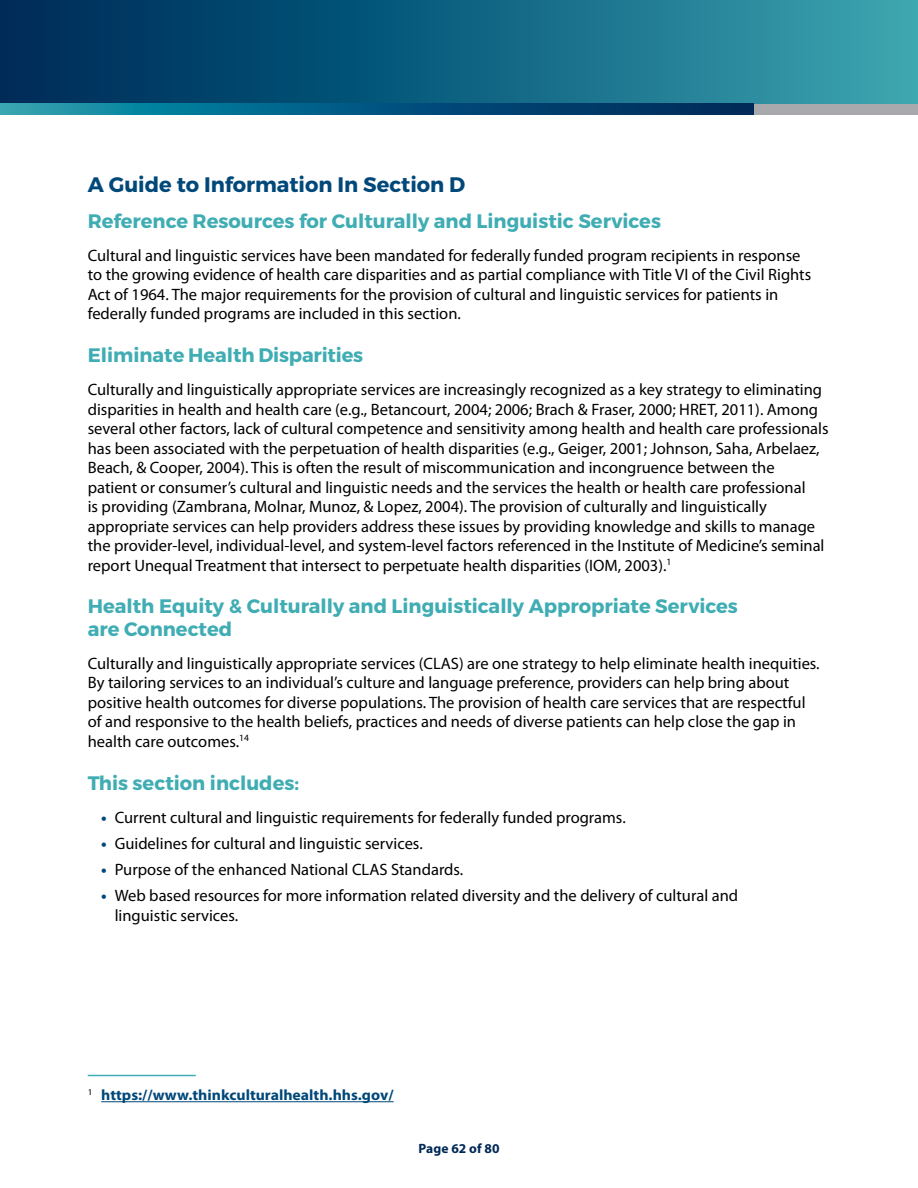
<style>
.page{position:relative;width:918px;height:1188px;background:#fff}
.page>*{position:absolute;margin:0;border:0;box-sizing:border-box;transform-origin:0 0}
.t1{font:700 21px "Montserrat";color:#004879}
.t2{font:700 19.5px/22.5px "Montserrat";color:#3fadb3}
.t3{font:16.5px/19.5px "Myriad Pro";color:#000}
.t4{font:700 15px "Myriad Pro";color:#004879;scale:1.05 1}
.t5{font:700 13.5px "Myriad Pro";letter-spacing:.01em;color:#002957}
.s1{font-weight:700;color:#004879}
</style>
<div class="page">
<div style="left:0;top:0;width:918px;height:108px;background:linear-gradient(to right,#002656,#37a3af)"></div>
<svg style="left:0;top:104px;width:754px;height:11px;background:#065c82"></svg>
<div style="left:754px;top:104px;width:164px;height:11px;background:#a7a9ac"></div>
<hr style="left:88px;top:1075px;width:108px;height:1px;background:#3fadb3">
<hr style="left:101px;top:1101px;width:293px;height:1px;background:#004879">
<h3 class="t1" style="left:88px;top:171px;width:379px">A Guide to Information In Section D</h3>
<p class="t2" style="left:88px;top:210px;width:575px">Reference Resources for Culturally and Linguistic Services</p>
<p class="t3" style="left:88px;top:245px;width:725px">Cultural and linguistic services have been mandated for federally funded program recipients in response to the growing evidence of health care disparities and as partial compliance with Title VI of the Civil Rights Act of 1964. The major requirements for the provision of cultural and linguistic services for patients in federally funded programs are included in this section.</p>
<p class="t2" style="left:88px;top:344px;width:277px">Eliminate Health Disparities</p>
<p class="t3" style="left:88px;top:380px;width:742px">Culturally and linguistically appropriate services are increasingly recognized as a key strategy to eliminating disparities in health and health care (e.g., Betancourt, 2004; 2006; Brach &amp; Fraser, 2000; HRET, 2011). Among several other factors, lack of cultural competence and sensitivity among health and health care professionals has been associated with the perpetuation of health disparities (e.g., Geiger, 2001; Johnson, Saha, Arbelaez, Beach, &amp; Cooper, 2004). This is often the result of miscommunication and incongruence between the<br>patient or consumer’s cultural and linguistic needs and the services the health or health care professional<br>is providing (Zambrana, Molnar, Munoz, &amp; Lopez, 2004). The provision of culturally and linguistically appropriate services can help providers address these issues by providing knowledge and skills to manage the provider-level, individual-level, and system-level factors referenced in the Institute of Medicine’s seminal report Unequal Treatment that intersect to perpetuate health disparities (IOM, 2003).<sup>1</sup></p>
<p class="t2" style="left:88px;top:595px;width:652px">Health Equity &amp; Culturally and Linguistically Appropriate Services are Connected</p>
<p class="t3" style="left:88px;top:653px;width:733px">Culturally and linguistically appropriate services (CLAS) are one strategy to help eliminate health inequities.<br>By tailoring services to an individual’s culture and language preference, providers can help bring about positive health outcomes for diverse populations. The provision of health care services that are respectful of and responsive to the health beliefs, practices and needs of diverse patients can help close the gap in health care outcomes.<sup>14</sup></p>
<p class="t2" style="left:88px;top:772px;width:213px">This section includes:</p>
<p class="t3" style="left:101px;top:807px;width:526px"><span class="s1">•</span> Current cultural and linguistic requirements for federally funded programs.</p>
<p class="t3" style="left:101px;top:833px;width:323px"><span class="s1">•</span> Guidelines for cultural and linguistic services.</p>
<p class="t3" style="left:101px;top:860px;width:364px"><span class="s1">•</span> Purpose of the enhanced National CLAS Standards.</p>
<p class="t3" style="left:115px;top:886px;width:625px;text-indent:-13px"><span class="s1">•</span> Web based resources for more information related diversity and the delivery of cultural and linguistic services.</p>
<p class="t4" style="left:88px;top:1085px;width:293px"><sup>1</sup> https://www.thinkculturalhealth.hhs.gov/</p>
<p class="t5" style="left:418px;top:1140px;width:83px">Page 62 of 80</p>
</div>
